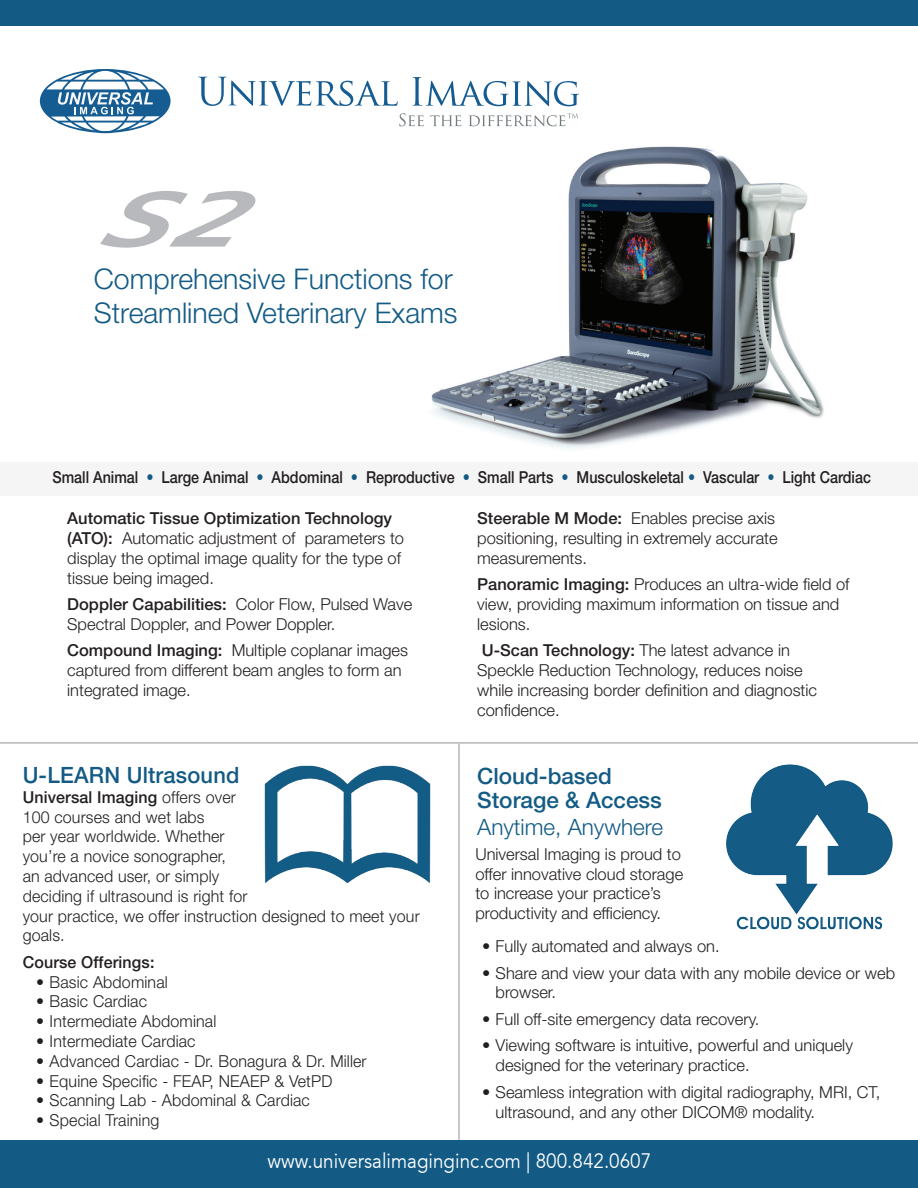
<style>
.page{position:relative;width:918px;height:1188px;background:#fff}
.page>*{position:absolute;margin:0;border:0;box-sizing:border-box;transform-origin:0 0}
.t1{font:italic 75px "Bitstream Vera Sans Mono Bold Ob";color:#b8b9bc;scale:1.6 1}
.t2{font:300 28.5px/34.2px "Helvetica Neue LT Std";color:#135b85}
.t3{font:500 22.5px/24px "Helvetica Neue LT Std";color:#135b85}
.t4{font:300 22.5px "Helvetica Neue LT Std";color:#135b85}
.t5{font:21px "Avenir 45";color:#fff;scale:.9 1}
.t6{font:300 16.5px/19.8px "Helvetica Neue LT Std";color:#231f20}
.t7{font:500 16.5px "Helvetica Neue LT Std";color:#231f20;scale:.87 1}
.t8{font:500 16.5px "Helvetica Neue LT Std";color:#231f20}
.s1{color:#135b85}
.s2{font-weight:500}
</style>
<div class="page">
<hr style="left:458px;top:744px;width:2px;height:396px;background:#b6b7bb">
<svg style="left:198px;top:77px;width:200px;height:29px"></svg>
<svg style="left:413px;top:77px;width:166px;height:29px"></svg>
<svg style="left:399px;top:113px;width:25px;height:13px"></svg>
<svg style="left:430px;top:115px;width:31px;height:11px"></svg>
<svg style="left:40px;top:69px;width:131px;height:64px"></svg>
<svg style="left:469px;top:113px;width:109px;height:13px"></svg>
<img style="left:431px;top:146px;width:393px;height:303px">
<div style="left:0;top:0;width:918px;height:26px;background:#135b85"></div>
<div style="left:0;top:1140px;width:918px;height:48px;background:#135b85"></div>
<div style="left:0;top:462px;width:918px;height:34px;background:#f5f5f6"></div>
<hr style="left:0;top:742px;width:918px;height:2px;background:#b6b7bb">
<img style="left:726px;top:764px;width:167px;height:166px">
<img style="left:264px;top:765px;width:167px;height:118px">
<h1 class="t1" style="left:99px;top:177px;width:114px">S2</h1>
<h2 class="t2" style="left:94px;top:261px;width:365px">Comprehensive Functions for<br>Streamlined Veterinary Exams</h2>
<p class="t7" style="left:52px;top:467px;width:942px">Small Animal <span class="s1">•</span> Large Animal <span class="s1">•</span> Abdominal <span class="s1">•</span> Reproductive <span class="s1">•</span> Small Parts <span class="s1">•</span> Musculoskeletal <span class="s1">•</span> Vascular <span class="s1">•</span> Light Cardiac</p>
<p class="t6" style="left:67px;top:508px;width:338px"><span class="s2">Automatic Tissue Optimization Technology (ATO):</span> Automatic adjustment of parameters to display the optimal image quality for the type of tissue being imaged.</p>
<p class="t6" style="left:67px;top:594px;width:347px"><span class="s2">Doppler Capabilities:</span> Color Flow, Pulsed Wave<br>Spectral Doppler, and Power Doppler.</p>
<p class="t6" style="left:67px;top:640px;width:342px"><span class="s2">Compound Imaging:</span> Multiple coplanar images captured from different beam angles to form an integrated image.</p>
<h3 class="t3" style="left:23px;top:763px;width:218px">U-LEARN Ultrasound</h3>
<p class="t6" style="left:23px;top:787px;width:399px"><span class="s2">Universal Imaging</span> offers over<br>100 courses and wet labs<br>per year worldwide. Whether<br>you’re a novice sonographer,<br>an advanced user, or simply<br>deciding if ultrasound is right for<br>your practice, we offer instruction designed to meet your goals.</p>
<p class="t8" style="left:23px;top:952px;width:133px">Course Offerings:</p>
<p class="t6" style="left:36px;top:972px;width:133px">• Basic Abdominal</p>
<p class="t6" style="left:36px;top:991px;width:112px">• Basic Cardiac</p>
<p class="t6" style="left:36px;top:1011px;width:182px">• Intermediate Abdominal</p>
<p class="t6" style="left:36px;top:1031px;width:161px">• Intermediate Cardiac</p>
<p class="t6" style="left:36px;top:1051px;width:332px">• Advanced Cardiac - Dr. Bonagura &amp; Dr. Miller</p>
<p class="t6" style="left:36px;top:1071px;width:298px">• Equine Specific - FEAP, NEAEP &amp; VetPD</p>
<p class="t6" style="left:36px;top:1090px;width:275px">• Scanning Lab - Abdominal &amp; Cardiac</p>
<p class="t6" style="left:36px;top:1110px;width:125px">• Special Training</p>
<p class="t6" style="left:477px;top:508px;width:302px"><span class="s2">Steerable M Mode:</span> Enables precise axis positioning, resulting in extremely accurate measurements.</p>
<p class="t6" style="left:477px;top:574px;width:374px"><span class="s2">Panoramic Imaging:</span> Produces an ultra-wide field of view, providing maximum information on tissue and lesions.</p>
<p class="t6" style="left:477px;top:640px;width:341px"><span class="s2">U-Scan Technology:</span> The latest advance in Speckle Reduction Technology, reduces noise while increasing border definition and diagnostic confidence.</p>
<h3 class="t3" style="left:477px;top:764px;width:186px">Cloud-based<br>Storage &amp; Access</h3>
<h3 class="t4" style="left:477px;top:813px;width:187px">Anytime, Anywhere</h3>
<p class="t6" style="left:475px;top:844px;width:209px">Universal Imaging is proud to offer innovative cloud storage to increase your practice’s productivity and efficiency.</p>
<p class="t6" style="left:482px;top:936px;width:239px">• Fully automated and always on.</p>
<p class="t6" style="left:496px;top:962px;width:401px;text-indent:-13px">• Share and view your data with any mobile device or web browser.</p>
<p class="t6" style="left:482px;top:1009px;width:279px">• Full off-site emergency data recovery.</p>
<p class="t6" style="left:496px;top:1035px;width:359px;text-indent:-13px">• Viewing software is intuitive, powerful and uniquely designed for the veterinary practice.</p>
<p class="t6" style="left:496px;top:1082px;width:386px;text-indent:-13px">• Seamless integration with digital radiography, MRI, CT, ultrasound, and any other DICOM® modality.</p>
<p class="t5" style="left:268px;top:1149px;width:428px">www.universalimaginginc.com | 800.842.0607</p>
</div>
